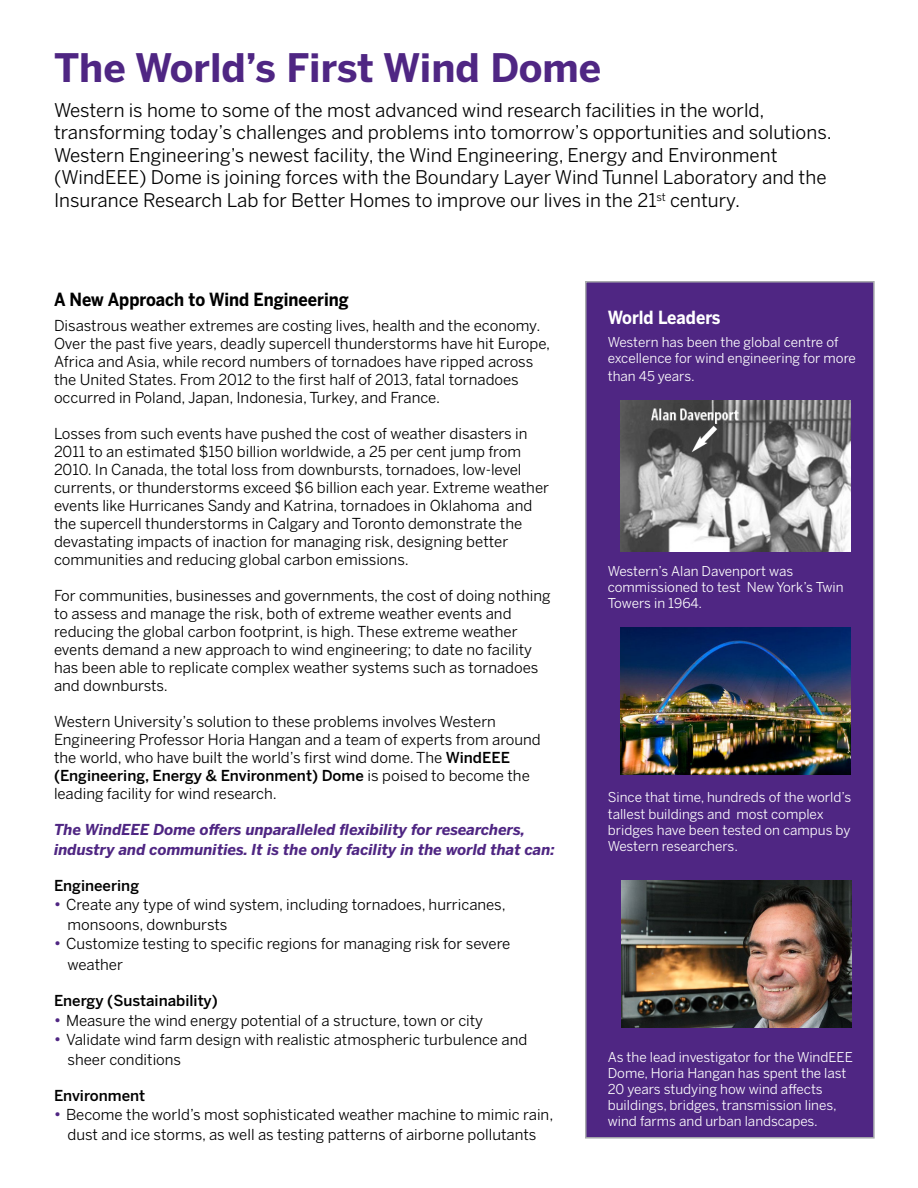
<style>
.page{position:relative;width:918px;height:1188px;background:#fff}
.page>*{position:absolute;margin:0;border:0;box-sizing:border-box;transform-origin:0 0}
.t1{font:700 39px "Benton Sans";color:#4f2683}
.t2{font:18.75px/22.5px "Benton Sans";color:#000}
.t3{font:700 18px "Benton Sans";color:#000;scale:.9 1}
.t4{font:700 18px "Benton Sans";color:#fff;scale:.9 1}
.t5{font:15px/18px "Benton Sans";color:#000}
.t6{font:italic 700 15px/19.8px "Benton Sans";color:#4f2683}
.t7{font:500 15px "Benton Sans";color:#000}
.t8{font:13.5px/16.2px "Benton Sans";color:#fff}
.s1{font-weight:500}
.s2{font-size:16.5px;color:#4f2683}
</style>
<div class="page">
<div style="left:585px;top:281px;width:290px;height:858px;background:#4f2683;border:2px solid #a7a9ac"></div>
<img style="left:621px;top:400px;width:229px;height:152px">
<img style="left:621px;top:628px;width:229px;height:146px">
<img style="left:622px;top:881px;width:229px;height:147px">
<h1 class="t1" style="left:54px;top:44px;width:549px">The World’s First Wind Dome</h1>
<p class="t2" style="left:54px;top:98px;width:779px">Western is home to some of the most advanced wind research facilities in the world, transforming today’s challenges and problems into tomorrow’s opportunities and solutions.<br>Western Engineering’s newest facility, the Wind Engineering, Energy and Environment (WindEEE) Dome is joining forces with the Boundary Layer Wind Tunnel Laboratory and the Insurance Research Lab for Better Homes to improve our lives in the 21<sup>st</sup> century.</p>
<p class="t3" style="left:54px;top:289px;width:329px">A New Approach to Wind Engineering</p>
<p class="t5" style="left:54px;top:316px;width:498px">Disastrous weather extremes are costing lives, health and the economy.<br>Over the past five years, deadly supercell thunderstorms have hit Europe, Africa and Asia, while record numbers of tornadoes have ripped across the United States. From 2012 to the first half of 2013, fatal tornadoes occurred in Poland, Japan, Indonesia, Turkey, and France.</p>
<p class="t5" style="left:54px;top:424px;width:497px">Losses from such events have pushed the cost of weather disasters in 2011 to an estimated $150 billion worldwide, a 25 per cent jump from 2010. In Canada, the total loss from downbursts, tornadoes, low-level currents, or thunderstorms exceed $6 billion each year. Extreme weather events like Hurricanes Sandy and Katrina, tornadoes in Oklahoma and the supercell thunderstorms in Calgary and Toronto demonstrate the devastating impacts of inaction for managing risk, designing better communities and reducing global carbon emissions.</p>
<p class="t5" style="left:54px;top:586px;width:498px">For communities, businesses and governments, the cost of doing nothing to assess and manage the risk, both of extreme weather events and reducing the global carbon footprint, is high. These extreme weather events demand a new approach to wind engineering; to date no facility has been able to replicate complex weather systems such as tornadoes and downbursts.</p>
<p class="t5" style="left:54px;top:712px;width:488px">Western University’s solution to these problems involves Western Engineering Professor Horia Hangan and a team of experts from around the world, who have built the world’s first wind dome. The <span class="s1">WindEEE (Engineering, Energy &amp; Environment) Dome</span> is poised to become the leading facility for wind research.</p>
<p class="t6" style="left:54px;top:819px;width:502px">The WindEEE Dome offers unparalleled flexibility for researchers, industry and communities. It is the only facility in the world that can:</p>
<p class="t7" style="left:54px;top:876px;width:87px">Engineering</p>
<p class="t5" style="left:68px;top:895px;width:440px;line-height:19.5px;text-indent:-14px"><span class="s2">•</span> Create any type of wind system, including tornadoes, hurricanes, monsoons, downbursts</p>
<p class="t5" style="left:68px;top:933px;width:444px;line-height:21px;text-indent:-14px"><span class="s2">•</span> Customize testing to specific regions for managing risk for severe weather</p>
<p class="t7" style="left:54px;top:992px;width:165px">Energy (Sustainability)</p>
<p class="t5" style="left:54px;top:1011px;width:431px"><span class="s2">•</span> Measure the wind energy potential of a structure, town or city</p>
<p class="t5" style="left:68px;top:1030px;width:461px;line-height:19.5px;text-indent:-14px"><span class="s2">•</span> Validate wind farm design with realistic atmospheric turbulence and sheer conditions</p>
<p class="t7" style="left:54px;top:1086px;width:93px">Environment</p>
<p class="t5" style="left:54px;top:1105px;width:501px;line-height:19.5px;text-align:center"><span class="s2">•</span> Become the world’s most sophisticated weather machine to mimic rain, dust and ice storms, as well as testing patterns of airborne pollutants</p>
<p class="t4" style="left:608px;top:307px;width:127px">World Leaders</p>
<p class="t8" style="left:608px;top:334px;width:250px">Western has been the global centre of excellence for wind engineering for more</p>
<p class="t8" style="left:608px;top:368px;width:88px">than 45 years.</p>
<p class="t8" style="left:608px;top:562px;width:237px">Western’s Alan Davenport was commissioned to test New York’s Twin<br>Towers in 1964.</p>
<p class="t8" style="left:608px;top:789px;width:245px">Since that time, hundreds of the world’s tallest buildings and most complex bridges have been tested on campus by Western researchers.</p>
<p class="t8" style="left:608px;top:1048px;width:247px">As the lead investigator for the WindEEE Dome, Horia Hangan has spent the last 20 years studying how wind affects buildings, bridges, transmission lines, wind farms and urban landscapes.</p>
</div>
